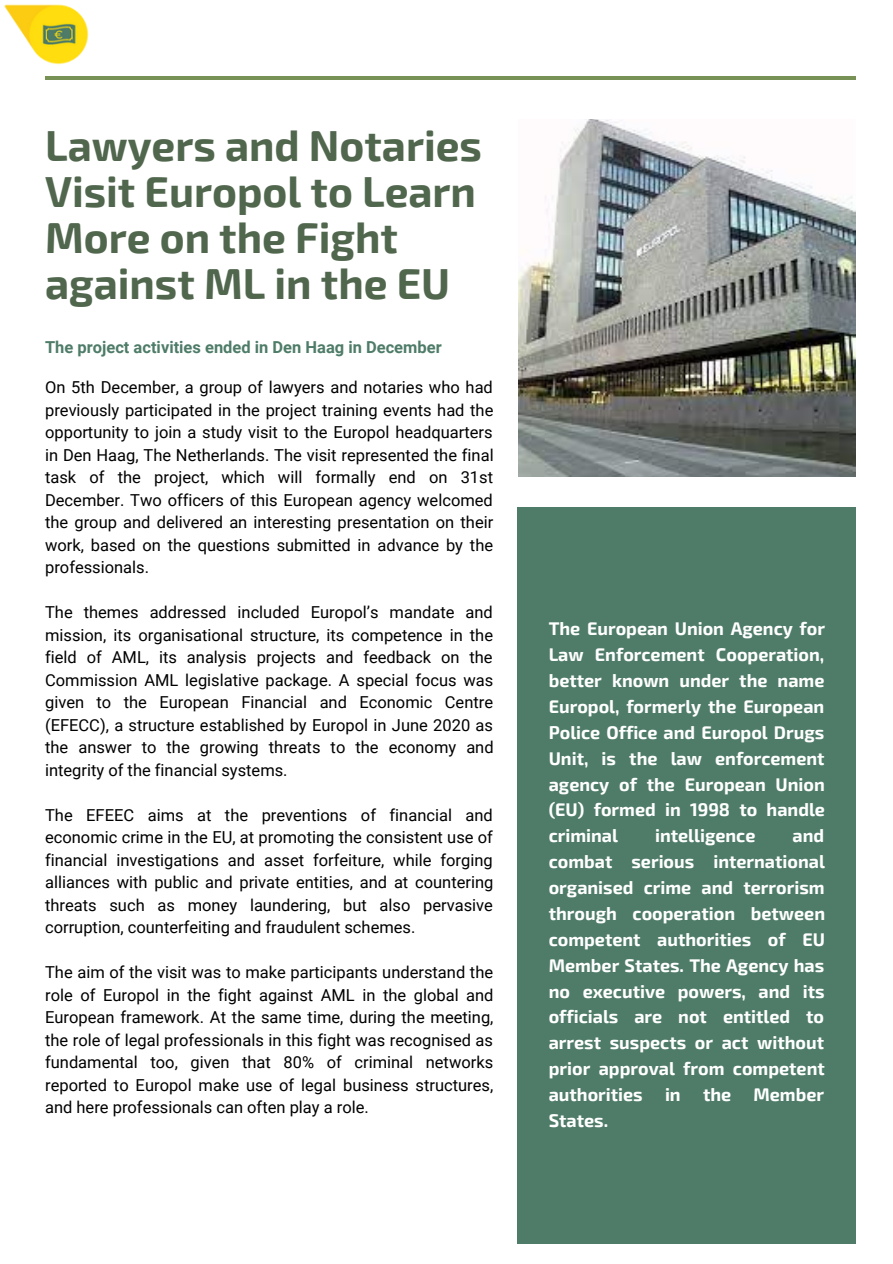
<style>
.page{position:relative;width:893px;height:1264px;background:#fff}
.page>*{position:absolute;margin:0;border:0;box-sizing:border-box;transform-origin:0 0}
.t1{font:700 42.45px/46px "Exo 2";color:#50674d}
.t2{font:700 18px/25.8px "Exo 2";color:#fff;text-align:justify}
.t3{font:16.5px/22.5px "Roboto";color:#000;text-align:justify}
.t4{font:700 16.5px "Roboto";color:#4e7c68}
</style>
<div class="page">
<img style="left:518px;top:119px;width:337px;height:357px">
<div style="left:517px;top:507px;width:338px;height:736px;background:#4e7c68"></div>
<hr style="left:45px;top:76px;width:810px;height:4px;background:#779254">
<img style="left:4px;top:4px;width:85px;height:61px">
<h1 class="t1" style="left:45px;top:120px;width:438px">Lawyers and Notaries<br>Visit Europol to Learn<br>More on the Fight against ML in the EU</h1>
<p class="t4" style="left:45px;top:337px;width:398px">The project activities ended in Den Haag in December</p>
<p class="t3" style="left:45px;top:376px;width:450px">On 5th December, a group of lawyers and notaries who had previously participated in the project training events had the opportunity to join a study visit to the Europol headquarters in Den Haag, The Netherlands. The visit represented the final task of the project, which will formally end on 31st December. Two officers of this European agency welcomed the group and delivered an interesting presentation on their work, based on the questions submitted in advance by the professionals.</p>
<p class="t3" style="left:45px;top:601px;width:450px">The themes addressed included Europol’s mandate and mission, its organisational structure, its competence in the field of AML, its analysis projects and feedback on the Commission AML legislative package. A special focus was given to the European Financial and Economic Centre (EFECC), a structure established by Europol in June 2020 as the answer to the growing threats to the economy and integrity of the financial systems.</p>
<p class="t3" style="left:45px;top:804px;width:449px">The EFEEC aims at the preventions of financial and economic crime in the EU, at promoting the consistent use of financial investigations and asset forfeiture, while forging alliances with public and private entities, and at countering threats such as money laundering, but also pervasive corruption, counterfeiting and fraudulent schemes.</p>
<p class="t3" style="left:45px;top:961px;width:450px">The aim of the visit was to make participants understand the role of Europol in the fight against AML in the global and European framework. At the same time, during the meeting, the role of legal professionals in this fight was recognised as fundamental too, given that 80% of criminal networks reported to Europol make use of legal business structures, and here professionals can often play a role.</p>
<p class="t2" style="left:548px;top:615px;width:278px">The European Union Agency for Law Enforcement Cooperation, better known under the name Europol, formerly the European Police Office and Europol Drugs Unit, is the law enforcement agency of the European Union (EU) formed in 1998 to handle criminal</p>
<p class="t2" style="left:655px;top:822px;width:102px">intelligence</p>
<p class="t2" style="left:548px;top:822px;width:278px;text-indent:244px">and combat serious international organised crime and terrorism through cooperation between competent authorities of EU Member States. The Agency has no executive powers, and its officials are not entitled to arrest suspects or act without prior approval from competent authorities in the Member States.</p>
</div>
